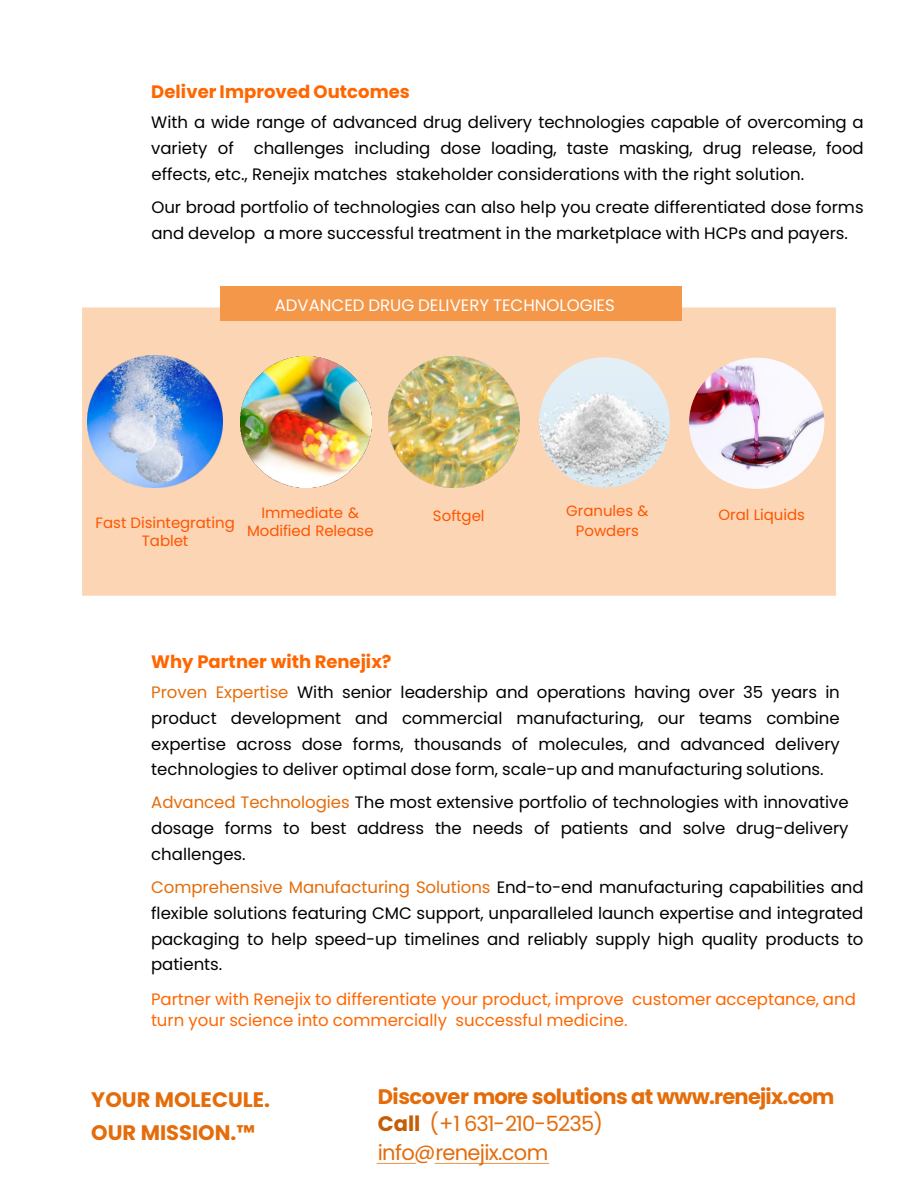
<style>
.page{position:relative;width:918px;height:1188px;background:#fff}
.page>*{position:absolute;margin:0;border:0;box-sizing:border-box;transform-origin:0 0}
.t1{font:700 21px/27.9px "Poppins";letter-spacing:-.02em;color:#e46c0a}
.t2{font:700 21px/33.6px "Poppins";color:#e46c0a}
.t3{font:700 18px "Poppins";letter-spacing:.005em;color:#f60}
.t4{font:16.5px/25.8px "Poppins";color:#000;text-align:justify}
.t5{font:16.5px/20.5px "Poppins";color:#f60}
.t6{font:16.5px "Poppins";color:#fff}
.t7{font:15px/18px "Poppins";color:#f50;text-align:center}
.s1{color:#e46c0a}
.s2{color:#c45d08}
.s3{font-weight:400}
</style>
<div class="page">
<div style="left:82px;top:307px;width:754px;height:289px;background:#fcd5b5"></div>
<div style="left:220px;top:287px;width:461px;height:34px;background:#f59749"></div>
<img style="left:241px;top:357px;width:131px;height:131px">
<img style="left:389px;top:356px;width:131px;height:131px">
<img style="left:87px;top:356px;width:136px;height:131px">
<img style="left:689px;top:358px;width:135px;height:131px">
<img style="left:539px;top:357px;width:131px;height:130px">
<svg style="left:377px;top:1163px;width:39px;height:1px"></svg>
<svg style="left:435px;top:1163px;width:114px;height:1px"></svg>
<p class="t3" style="left:151px;top:81px;width:260px">Deliver Improved Outcomes</p>
<p class="t4" style="left:151px;top:110px;width:714px">With a wide range of advanced drug delivery technologies capable of overcoming a variety of challenges including dose loading, taste masking, drug release, food effects, etc., Renejix matches stakeholder considerations with the right solution.</p>
<p class="t4" style="left:151px;top:194px;width:714px">Our broad portfolio of technologies can also help you create differentiated dose forms and develop a more successful treatment in the marketplace with HCPs and payers.</p>
<p class="t6" style="left:275px;top:295px;width:342px">ADVANCED DRUG DELIVERY TECHNOLOGIES</p>
<p class="t7" style="left:96px;top:513px;width:141px">Fast Disintegrating<br>Tablet</p>
<p class="t7" style="left:247px;top:504px;width:128px">Immediate &amp;<br>Modified Release</p>
<p class="t7" style="left:433px;top:506px;width:53px">Softgel</p>
<p class="t7" style="left:566px;top:502px;width:84px;line-height:19.2px">Granules &amp;<br>Powders</p>
<p class="t7" style="left:719px;top:506px;width:88px">Oral Liquids</p>
<p class="t3" style="left:151px;top:651px;width:242px">Why Partner with Renejix?</p>
<p class="t4" style="left:151px;top:680px;width:690px"><span class="s1">Proven Expertise</span> With senior leadership and operations having over 35 years in product development and commercial manufacturing, our teams combine expertise across dose forms, thousands of molecules, and advanced delivery technologies to deliver optimal dose form, scale-up and manufacturing solutions.</p>
<p class="t4" style="left:151px;top:790px;width:699px"><span class="s1">Advanced Technologies</span> The most extensive portfolio of technologies with innovative dosage forms to best address the needs of patients and solve drug-delivery challenges.</p>
<p class="t4" style="left:151px;top:875px;width:714px"><span class="s1">Comprehensive Manufacturing Solutions</span> End-to-end manufacturing capabilities and flexible solutions featuring CMC support, unparalleled launch expertise and integrated packaging to help speed-up timelines and reliably supply high quality products to patients.</p>
<p class="t5" style="left:151px;top:989px;width:706px">Partner with Renejix to differentiate your product, improve customer acceptance, and turn your science into commercially successful medicine.</p>
<p class="t2" style="left:91px;top:1083px;width:180px">YOUR MOLECULE.<br>OUR MISSION.™</p>
<p class="t1" style="left:378px;top:1083px;width:458px">Discover more solutions at www.renejix.com<br><span class="s2">Call</span> <span class="s3">(+1 631-210-5235)<br>info@renejix.com</span></p>
</div>
